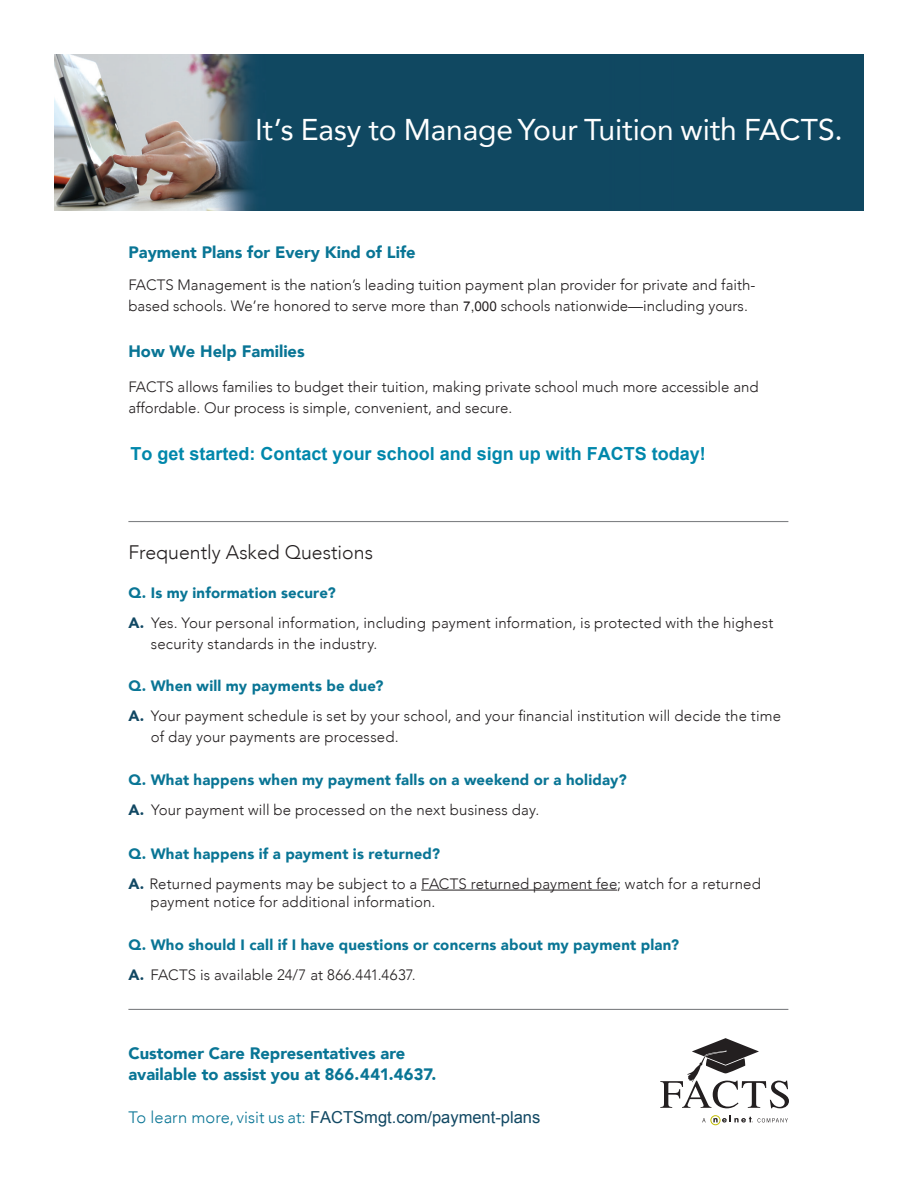
<style>
.page{position:relative;width:918px;height:1188px;background:#fff}
.page>*{position:absolute;margin:0;border:0;box-sizing:border-box;transform-origin:0 0}
.Small_Header_White_T{font:30px "Avenir";letter-spacing:-.005em;color:#fff}
.t1{font:300 19.5px "Avenir";color:#231f20}
.t2{font:700 18px "Arial";color:#0087ab}
.t3{font:900 16.5px/21px "Avenir";color:#097595}
.t4{font:16.5px "Arial";color:#114863}
.Body{font:300 15px/21px "Avenir";color:#231f20}
.t5{font:900 15px "Avenir";letter-spacing:.015em;color:#097595}
.s1{font-family:"Arial";font-weight:400;font-size:13.5px}
.s2{font-weight:900;color:#114863}
.s3{font-weight:900;color:#097595}
.s4{font-family:"Avenir";font-weight:300;color:#097595}
</style>
<div class="page">
<svg style="left:702px;top:1115px;width:86px;height:10px"></svg>
<svg style="left:660px;top:1038px;width:129px;height:70px"></svg>
<hr style="left:128px;top:521px;width:660px;height:1px;background:#808285">
<hr style="left:128px;top:1009px;width:660px;height:1px;background:#808285">
<hr style="left:421px;top:890px;width:196px;height:1px;background:#231f20">
<img style="left:54px;top:54px;width:810px;height:156px">
<p class="Small_Header_White_T" style="left:255px;top:106px;width:589px">It’s Easy to Manage Your Tuition with FACTS.</p>
<p class="t3" style="left:128px;top:241px;width:289px">Payment Plans for Every Kind of Life</p>
<p class="Body" style="left:128px;top:274px;width:629px">FACTS Management is the nation’s leading tuition payment plan provider for private and faith&shy;based schools. We’re honored to serve more than <span class="s1">7,000</span> schools nationwide—including yours.</p>
<p class="t3" style="left:128px;top:340px;width:178px">How We Help Families</p>
<p class="Body" style="left:128px;top:376px;width:632px">FACTS allows families to budget their tuition, making private school much more accessible and affordable. Our process is simple, convenient, and secure.</p>
<p class="t2" style="left:131px;top:442px;width:577px">To get started: Contact your school and sign up with FACTS today!</p>
<p class="t1" style="left:128px;top:540px;width:246px">Frequently Asked Questions</p>
<p class="t5" style="left:128px;top:580px;width:209px">Q. Is my information secure?</p>
<p class="Body" style="left:151px;top:612px;width:624px;text-indent:-22px"><span class="s2">A.</span> Yes. Your personal information, including payment information, is protected with the highest security standards in the industry.</p>
<p class="t5" style="left:128px;top:673px;width:257px">Q. When will my payments be due?</p>
<p class="Body" style="left:151px;top:705px;width:632px;text-indent:-23px"><span class="s2">A.</span> Your payment schedule is set by your school, and your financial institution will decide the time of day your payments are processed.</p>
<p class="t5" style="left:128px;top:767px;width:500px">Q. What happens when my payment falls on a weekend or a holiday?</p>
<p class="Body" style="left:128px;top:800px;width:412px"><span class="s2">A.</span> Your payment will be processed on the next business day.</p>
<p class="Body" style="left:128px;top:839px;width:634px;line-height:30px"><span class="s3">Q. What happens if a payment is returned?<br></span><span class="s2">A.</span> Returned payments may be subject to a FACTS returned payment fee; watch for a returned</p>
<p class="Body" style="left:151px;top:891px;width:286px">payment notice for additional information.</p>
<p class="t5" style="left:128px;top:932px;width:552px">Q. Who should I call if I have questions or concerns about my payment plan?</p>
<p class="Body" style="left:128px;top:965px;width:289px"><span class="s2">A.</span> FACTS is available 24/7 at 866.441.4637.</p>
<p class="t3" style="left:128px;top:1042px;width:310px">Customer Care Representatives are available to assist you at 866.441.4637.</p>
<p class="t4" style="left:128px;top:1107px;width:413px"><span class="s4">To learn more, visit us at:</span> FACTSmgt.com/payment-plans</p>
</div>
